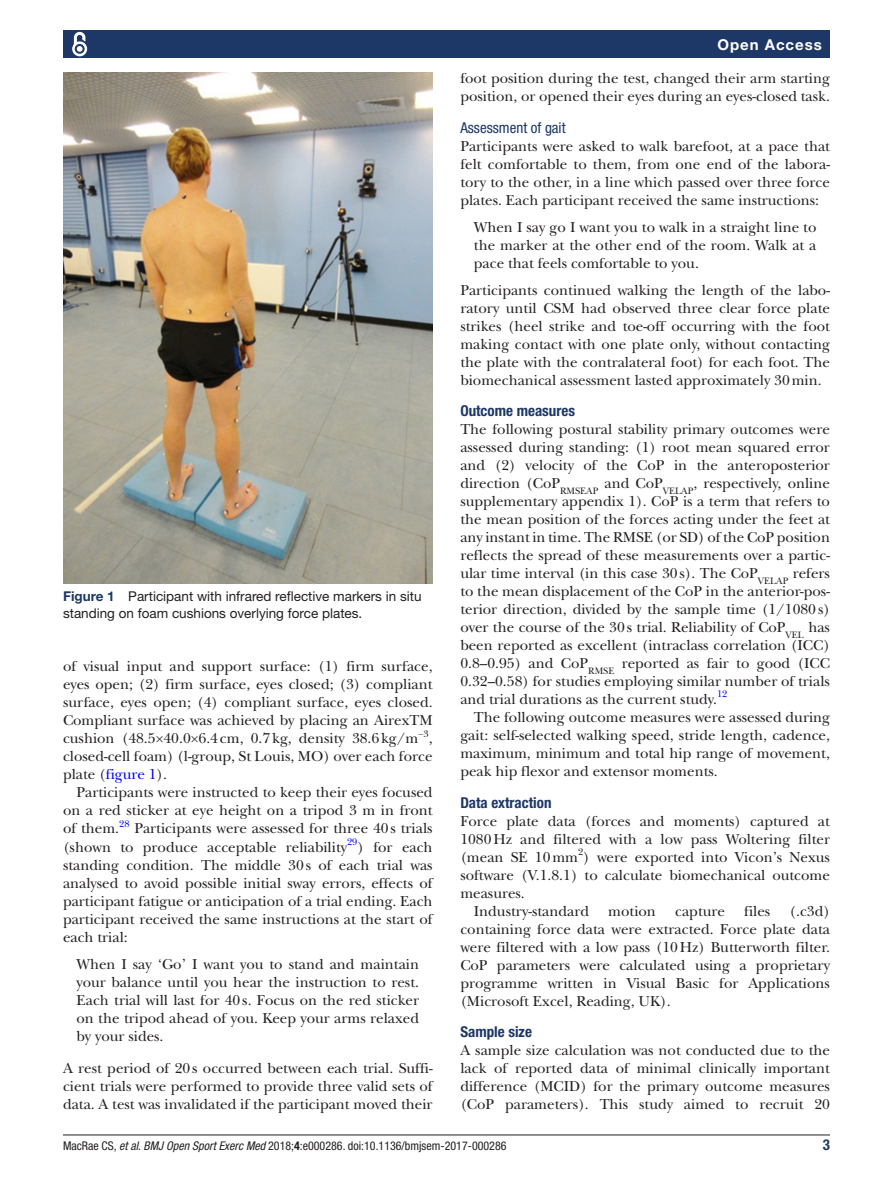
<style>
.page{position:relative;width:893px;height:1191px;background:#fff}
.page>*{position:absolute;margin:0;border:0;box-sizing:border-box;transform-origin:0 0}
.t1{font:15px/18px "New Baskerville";color:#231f20;text-align:justify}
.t2{font:700 condensed 15px "Helvetica Neue LT Std";color:#1d3766}
.t3{font:condensed 15px "Helvetica Neue LT Std";color:#1d3766}
.t4{font:700 15px "Helvetica Neue LT Std";letter-spacing:.065em;color:#fff}
.t5{font:13.5px/16.5px "Helvetica Neue LT Std";color:#231f20}
.t6{font:condensed 12px "Helvetica Neue LT Std";color:#231f20}
.t7{font:9.9px "New Baskerville";color:#00f}
.t8{font:9.9px "New Baskerville";color:#231f20}
.s1{font-weight:700;color:#1d3766}
.s2{color:#00f}
.s3{font-style:italic}
.s4{font-weight:700}
</style>
<div class="page">
<hr style="left:63px;top:1134px;width:767px;height:1px;background:#231f20">
<div style="left:63px;top:31px;width:767px;height:27px;background:#1d3766"></div>
<svg style="left:72px;top:31px;width:16px;height:26px"></svg>
<img style="left:63px;top:73px;width:370px;height:510px">
<p class="t5" style="left:63px;top:588px;width:360px"><span class="s1">Figure 1</span> Participant with infrared reflective markers in situ standing on foam cushions overlying force plates.</p>
<p class="t1" style="left:63px;top:657px;width:371px">of visual input and support surface: (1) firm surface, eyes open; (2) firm surface, eyes closed; (3) compliant surface, eyes open; (4) compliant surface, eyes closed.<br>Compliant surface was achieved by placing an AirexTM cushion (48.5×40.0×6.4cm, 0.7kg, density 38.6kg/m</p>
<p class="t8" style="left:418px;top:727px;width:12px">−3</p>
<p class="t1" style="left:63px;top:729px;width:371px;text-indent:366px">, closed-cell foam) (l-group, St Louis, MO) over each force plate (<span class="s2">figure 1</span>).</p>
<p class="t1" style="left:63px;top:783px;width:371px;text-indent:13px">Participants were instructed to keep their eyes focused on a red sticker at eye height on a tripod 3 m in front of them.</p>
<p class="t7" style="left:119px;top:817px;width:12px">28</p>
<p class="t1" style="left:63px;top:819px;width:371px;text-indent:71px">Participants were assessed for three 40s trials (shown to produce acceptable reliability</p>
<p class="t7" style="left:347px;top:835px;width:12px">29</p>
<p class="t1" style="left:63px;top:837px;width:371px;text-indent:294px">) for each standing condition. The middle 30s of each trial was analysed to avoid possible initial sway errors, effects of participant fatigue or anticipation of a trial ending. Each participant received the same instructions at the start of each trial:</p>
<p class="t1" style="left:76px;top:954px;width:344px">When I say ‘Go’ I want you to stand and maintain your balance until you hear the instruction to rest.<br>Each trial will last for 40s. Focus on the red sticker on the tripod ahead of you. Keep your arms relaxed by your sides.</p>
<p class="t1" style="left:63px;top:1059px;width:371px">A rest period of 20s occurred between each trial. Suffi&shy;cient trials were performed to provide three valid sets of data. A test was invalidated if the participant moved their</p>
<p class="t4" style="left:717px;top:35px;width:106px">Open Access</p>
<p class="t1" style="left:460px;top:69px;width:371px">foot position during the test, changed their arm starting position, or opened their eyes during an eyes-closed task.</p>
<p class="t3" style="left:460px;top:118px;width:107px">Assessment of gait</p>
<p class="t1" style="left:460px;top:137px;width:371px">Participants were asked to walk barefoot, at a pace that felt comfortable to them, from one end of the labora&shy;tory to the other, in a line which passed over three force plates. Each participant received the same instructions:</p>
<p class="t1" style="left:474px;top:218px;width:344px">When I say go I want you to walk in a straight line to the marker at the other end of the room. Walk at a pace that feels comfortable to you.</p>
<p class="t1" style="left:460px;top:281px;width:371px">Participants continued walking the length of the labo&shy;ratory until CSM had observed three clear force plate strikes (heel strike and toe-off occurring with the foot making contact with one plate only, without contacting the plate with the contralateral foot) for each foot. The biomechanical assessment lasted approximately 30min.</p>
<p class="t2" style="left:460px;top:402px;width:116px">Outcome measures</p>
<p class="t1" style="left:460px;top:420px;width:371px">The following postural stability primary outcomes were assessed during standing: (1) root mean squared error and (2) velocity of the CoP in the anteroposterior direction (CoP<sub>RMSEAP</sub> and CoP<sub>VELAP</sub>, respectively, online supplementary appendix 1). CoP is a term that refers to the mean position of the forces acting under the feet at any instant in time. The RMSE (or SD) of the CoP position reflects the spread of these measurements over a partic&shy;ular time interval (in this case 30s). The CoP<sub>VELAP</sub> refers to the mean displacement of the CoP in the anterior-pos&shy;terior direction, divided by the sample time (1/1080s) over the course of the 30s trial. Reliability of CoP<sub>VEL</sub> has been reported as excellent (intraclass correlation (ICC)<br>0.8–0.95) and CoP<sub>RMSE</sub> reported as fair to good (ICC 0.32–0.58) for studies employing similar number of trials and trial durations as the current study.</p>
<p class="t7" style="left:717px;top:688px;width:12px">12</p>
<p class="t1" style="left:460px;top:708px;width:371px;text-indent:14px">The following outcome measures were assessed during gait: self-selected walking speed, stride length, cadence, maximum, minimum and total hip range of movement, peak hip flexor and extensor moments.</p>
<p class="t2" style="left:460px;top:793px;width:93px">Data extraction</p>
<p class="t1" style="left:460px;top:812px;width:371px">Force plate data (forces and moments) captured at</p>
<p class="t1" style="left:460px;top:830px;width:371px">1080Hz and filtered with a low pass Woltering filter</p>
<p class="t1" style="left:460px;top:848px;width:371px">(mean SE 10mm<sup>2</sup>) were exported into Vicon’s Nexus</p>
<p class="t1" style="left:460px;top:866px;width:371px">software (V.1.8.1) to calculate biomechanical outcome</p>
<p class="t1" style="left:460px;top:884px;width:66px">measures.</p>
<p class="t1" style="left:474px;top:902px;width:117px">Industry-standard</p>
<p class="t1" style="left:608px;top:902px;width:49px">motion</p>
<p class="t1" style="left:675px;top:902px;width:51px">capture</p>
<p class="t1" style="left:744px;top:902px;width:28px">files</p>
<p class="t1" style="left:460px;top:902px;width:371px;text-indent:329px">(.c3d) containing force data were extracted. Force plate data were filtered with a low pass (10Hz) Butterworth filter.<br>CoP parameters were calculated using a proprietary programme written in Visual Basic for Applications (Microsoft Excel, Reading, UK).</p>
<p class="t2" style="left:460px;top:1023px;width:73px">Sample size</p>
<p class="t1" style="left:460px;top:1041px;width:371px">A sample size calculation was not conducted due to the lack of reported data of minimal clinically important difference (MCID) for the primary outcome measures (CoP parameters). This study aimed to recruit 20</p>
<p class="t6" style="left:63px;top:1138px;width:445px">MacRae CS, <span class="s3">et al</span>. <span class="s3">BMJ Open Sport Exerc Med</span> 2018;<span class="s4">4</span>:e000286. doi:10.1136/bmjsem-2017-000286</p>
<p class="t2" style="left:823px;top:1135px;width:9px">3</p>
</div>
